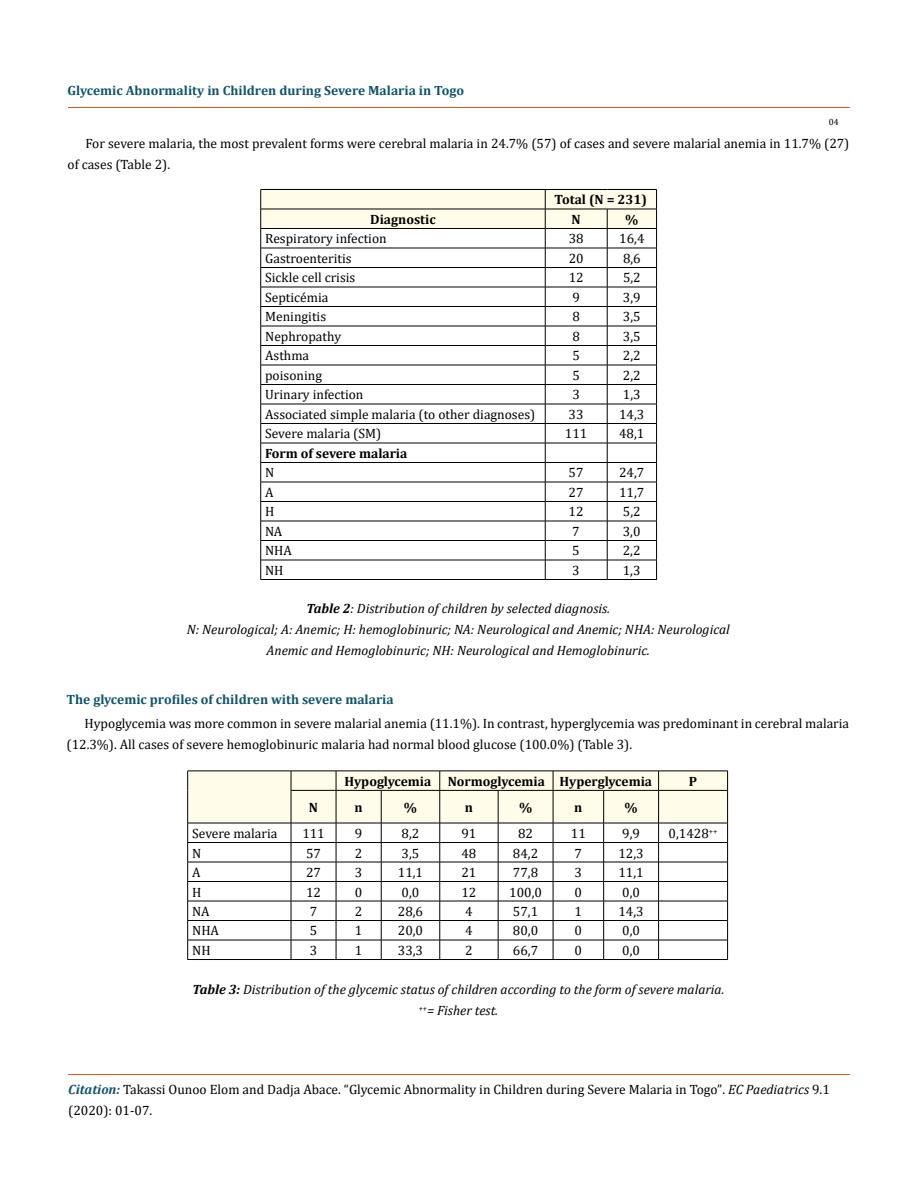
<style>
.page{position:relative;width:917px;height:1188px;background:#fff}
.page>*{position:absolute;margin:0;border:0;box-sizing:border-box;transform-origin:0 0}
.t1{font:13.5px/21px "Cambria";color:#000}
.t2{font:italic 13.5px/21px "Cambria";color:#000;text-align:center}
.t3{font:700 13.5px "Cambria";color:#000}
.t4{font:700 13.5px "Cambria";color:#0e546a}
.t5{font:700 13.35px "Cambria";color:#0e546a}
.t6{font:9px "Cambria";color:#000}
.s1{font-weight:700}
.s2{font-weight:700;font-style:italic;color:#0e546a}
.s3{font-size:13.35px}
.s4{font-style:italic}
</style>
<div class="page">
<hr style="left:68px;top:108px;width:781px;height:1px;background:#e05d1a">
<hr style="left:68px;top:1074px;width:781px;height:1px;background:#e05d1a">
<svg style="left:260px;top:189px;width:397px;height:390px"></svg>
<hr style="left:260px;top:579px;width:285px;height:1px;background:#000">
<hr style="left:545px;top:579px;width:62px;height:1px;background:#000">
<hr style="left:607px;top:579px;width:49px;height:1px;background:#000">
<svg style="left:187px;top:771px;width:541px;height:188px"></svg>
<hr style="left:187px;top:959px;width:104px;height:1px;background:#000">
<hr style="left:291px;top:959px;width:45px;height:1px;background:#000">
<hr style="left:336px;top:959px;width:45px;height:1px;background:#000">
<hr style="left:381px;top:959px;width:59px;height:1px;background:#000">
<hr style="left:440px;top:959px;width:58px;height:1px;background:#000">
<hr style="left:498px;top:959px;width:55px;height:1px;background:#000">
<hr style="left:553px;top:959px;width:50px;height:1px;background:#000">
<hr style="left:603px;top:959px;width:55px;height:1px;background:#000">
<hr style="left:658px;top:959px;width:69px;height:1px;background:#000">
<p class="t5" style="left:68px;top:81px;width:398px">Glycemic Abnormality in Children during Severe Malaria in Togo</p>
<p class="t6" style="left:828px;top:116px;width:11px">04</p>
<p class="t1" style="left:68px;top:133px;width:783px;text-indent:18px">For severe malaria, the most prevalent forms were cerebral malaria in 24.7% (57) of cases and severe malarial anemia in 11.7% (27) of cases (Table 2).</p>
<p class="t3" style="left:554px;top:190px;width:94px">Total (N = 231)</p>
<p class="t3" style="left:370px;top:210px;width:67px">Diagnostic</p>
<p class="t3" style="left:571px;top:210px;width:11px">N</p>
<p class="t3" style="left:625px;top:210px;width:15px">%</p>
<p class="t1" style="left:265px;top:228px;width:123px">Respiratory infection</p>
<p class="t1" style="left:568px;top:228px;width:16px">38</p>
<p class="t1" style="left:619px;top:228px;width:27px">16,4</p>
<p class="t1" style="left:265px;top:248px;width:88px">Gastroenteritis</p>
<p class="t1" style="left:568px;top:248px;width:16px">20</p>
<p class="t1" style="left:623px;top:248px;width:19px">8,6</p>
<p class="t1" style="left:265px;top:267px;width:92px">Sickle cell crisis</p>
<p class="t1" style="left:568px;top:267px;width:16px">12</p>
<p class="t1" style="left:623px;top:267px;width:19px">5,2</p>
<p class="t1" style="left:265px;top:287px;width:65px">Septicémia</p>
<p class="t1" style="left:572px;top:287px;width:9px">9</p>
<p class="t1" style="left:623px;top:287px;width:19px">3,9</p>
<p class="t1" style="left:265px;top:306px;width:62px">Meningitis</p>
<p class="t1" style="left:572px;top:306px;width:9px">8</p>
<p class="t1" style="left:623px;top:306px;width:19px">3,5</p>
<p class="t1" style="left:265px;top:326px;width:77px">Nephropathy</p>
<p class="t1" style="left:572px;top:326px;width:9px">8</p>
<p class="t1" style="left:623px;top:326px;width:19px">3,5</p>
<p class="t1" style="left:265px;top:345px;width:46px">Asthma</p>
<p class="t1" style="left:572px;top:345px;width:9px">5</p>
<p class="t1" style="left:623px;top:345px;width:19px">2,2</p>
<p class="t1" style="left:265px;top:365px;width:58px">poisoning</p>
<p class="t1" style="left:572px;top:365px;width:9px">5</p>
<p class="t1" style="left:623px;top:365px;width:19px">2,2</p>
<p class="t1" style="left:265px;top:384px;width:100px">Urinary infection</p>
<p class="t1" style="left:572px;top:384px;width:9px">3</p>
<p class="t1" style="left:623px;top:384px;width:19px">1,3</p>
<p class="t1" style="left:265px;top:404px;width:272px">Associated simple malaria (to other diagnoses)</p>
<p class="t1" style="left:568px;top:404px;width:16px">33</p>
<p class="t1" style="left:619px;top:404px;width:27px">14,3</p>
<p class="t1" style="left:265px;top:423px;width:118px">Severe malaria (SM)</p>
<p class="t1" style="left:565px;top:423px;width:24px">111</p>
<p class="t1" style="left:619px;top:423px;width:27px">48,1</p>
<p class="t3" style="left:265px;top:444px;width:144px">Form of severe malaria</p>
<p class="t1" style="left:265px;top:462px;width:11px">N</p>
<p class="t1" style="left:568px;top:462px;width:16px">57</p>
<p class="t1" style="left:619px;top:462px;width:27px">24,7</p>
<p class="t1" style="left:265px;top:482px;width:10px">A</p>
<p class="t1" style="left:568px;top:482px;width:16px">27</p>
<p class="t1" style="left:619px;top:482px;width:27px">11,7</p>
<p class="t1" style="left:265px;top:501px;width:11px">H</p>
<p class="t1" style="left:568px;top:501px;width:16px">12</p>
<p class="t1" style="left:623px;top:501px;width:19px">5,2</p>
<p class="t1" style="left:265px;top:521px;width:19px">NA</p>
<p class="t1" style="left:572px;top:521px;width:9px">7</p>
<p class="t1" style="left:623px;top:521px;width:19px">3,0</p>
<p class="t1" style="left:265px;top:540px;width:28px">NHA</p>
<p class="t1" style="left:572px;top:540px;width:9px">5</p>
<p class="t1" style="left:622px;top:540px;width:19px">2,2</p>
<p class="t1" style="left:265px;top:560px;width:20px">NH</p>
<p class="t1" style="left:572px;top:560px;width:9px">3</p>
<p class="t1" style="left:622px;top:560px;width:19px">1,3</p>
<p class="t2" style="left:187px;top:597px;width:544px"><span class="s1">Table 2</span>: Distribution of children by selected diagnosis.<br>N: Neurological; A: Anemic; H: hemoglobinuric; NA: Neurological and Anemic; NHA: Neurological<br>Anemic and Hemoglobinuric; NH: Neurological and Hemoglobinuric.</p>
<p class="t4" style="left:67px;top:690px;width:328px">The glycemic profiles of children with severe malaria</p>
<p class="t1" style="left:67px;top:713px;width:784px;text-indent:18px">Hypoglycemia was more common in severe malarial anemia (11.1%). In contrast, hyperglycemia was predominant in cerebral malaria (12.3%). All cases of severe hemoglobinuric malaria had normal blood glucose (100.0%) (Table 3).</p>
<p class="t3" style="left:344px;top:772px;width:309px">Hypoglycemia Normoglycemia Hyperglycemia</p>
<p class="t3" style="left:689px;top:772px;width:10px">P</p>
<p class="t3" style="left:309px;top:798px;width:11px">N</p>
<p class="t3" style="left:354px;top:798px;width:10px">n</p>
<p class="t3" style="left:404px;top:798px;width:15px">%</p>
<p class="t3" style="left:465px;top:798px;width:10px">n</p>
<p class="t3" style="left:519px;top:798px;width:15px">%</p>
<p class="t3" style="left:574px;top:798px;width:10px">n</p>
<p class="t3" style="left:624px;top:798px;width:15px">%</p>
<p class="t1" style="left:192px;top:823px;width:87px">Severe malaria</p>
<p class="t1" style="left:302px;top:823px;width:24px">111</p>
<p class="t1" style="left:355px;top:823px;width:9px">9</p>
<p class="t1" style="left:401px;top:823px;width:19px">8,2</p>
<p class="t1" style="left:461px;top:823px;width:16px">91</p>
<p class="t1" style="left:518px;top:823px;width:16px">82</p>
<p class="t1" style="left:571px;top:823px;width:16px">11</p>
<p class="t1" style="left:622px;top:823px;width:19px">9,9</p>
<p class="t1" style="left:668px;top:823px;width:50px">0,1428<sup>++</sup></p>
<p class="t1" style="left:192px;top:842px;width:11px">N</p>
<p class="t1" style="left:306px;top:842px;width:16px">57</p>
<p class="t1" style="left:355px;top:842px;width:9px">2</p>
<p class="t1" style="left:401px;top:842px;width:19px">3,5</p>
<p class="t1" style="left:461px;top:842px;width:16px">48</p>
<p class="t1" style="left:513px;top:842px;width:27px">84,2</p>
<p class="t1" style="left:574px;top:842px;width:9px">7</p>
<p class="t1" style="left:618px;top:842px;width:27px">12,3</p>
<p class="t1" style="left:192px;top:862px;width:10px">A</p>
<p class="t1" style="left:306px;top:862px;width:16px">27</p>
<p class="t1" style="left:355px;top:862px;width:9px">3</p>
<p class="t1" style="left:398px;top:862px;width:27px">11,1</p>
<p class="t1" style="left:461px;top:862px;width:16px">21</p>
<p class="t1" style="left:513px;top:862px;width:27px">77,8</p>
<p class="t1" style="left:574px;top:862px;width:9px">3</p>
<p class="t1" style="left:618px;top:862px;width:27px">11,1</p>
<p class="t1" style="left:192px;top:881px;width:11px">H</p>
<p class="t1" style="left:306px;top:881px;width:16px">12</p>
<p class="t1" style="left:355px;top:881px;width:9px">0</p>
<p class="t1" style="left:401px;top:881px;width:19px">0,0</p>
<p class="t1" style="left:461px;top:881px;width:16px">12</p>
<p class="t1" style="left:509px;top:881px;width:34px">100,0</p>
<p class="t1" style="left:574px;top:881px;width:9px">0</p>
<p class="t1" style="left:622px;top:881px;width:19px">0,0</p>
<p class="t1" style="left:192px;top:901px;width:19px">NA</p>
<p class="t1" style="left:310px;top:901px;width:9px">7</p>
<p class="t1" style="left:355px;top:901px;width:9px">2</p>
<p class="t1" style="left:398px;top:901px;width:27px">28,6</p>
<p class="t1" style="left:465px;top:901px;width:9px">4</p>
<p class="t1" style="left:513px;top:901px;width:27px">57,1</p>
<p class="t1" style="left:574px;top:901px;width:9px">1</p>
<p class="t1" style="left:618px;top:901px;width:27px">14,3</p>
<p class="t1" style="left:192px;top:920px;width:28px">NHA</p>
<p class="t1" style="left:310px;top:920px;width:9px">5</p>
<p class="t1" style="left:355px;top:920px;width:9px">1</p>
<p class="t1" style="left:398px;top:920px;width:27px">20,0</p>
<p class="t1" style="left:465px;top:920px;width:9px">4</p>
<p class="t1" style="left:513px;top:920px;width:27px">80,0</p>
<p class="t1" style="left:574px;top:920px;width:9px">0</p>
<p class="t1" style="left:622px;top:920px;width:19px">0,0</p>
<p class="t1" style="left:192px;top:940px;width:20px">NH</p>
<p class="t1" style="left:310px;top:940px;width:9px">3</p>
<p class="t1" style="left:355px;top:940px;width:9px">1</p>
<p class="t1" style="left:398px;top:940px;width:27px">33,3</p>
<p class="t1" style="left:465px;top:940px;width:9px">2</p>
<p class="t1" style="left:513px;top:940px;width:27px">66,7</p>
<p class="t1" style="left:574px;top:940px;width:9px">0</p>
<p class="t1" style="left:622px;top:940px;width:19px">0,0</p>
<p class="t2" style="left:192px;top:978px;width:533px"><span class="s1">Table 3:</span> Distribution of the glycemic status of children according to the form of severe malaria. <sup>++</sup>= Fisher test.</p>
<p class="t1" style="left:68px;top:1079px;width:763px"><span class="s2">Citation:</span> Takassi Ounoo Elom and Dadja Abace. “Glycemic Abnormality in Children during Severe Malaria in Togo”<span class="s3">.</span> <span class="s4">EC Paediatrics</span> 9.1 (2020): 01-07.</p>
</div>
